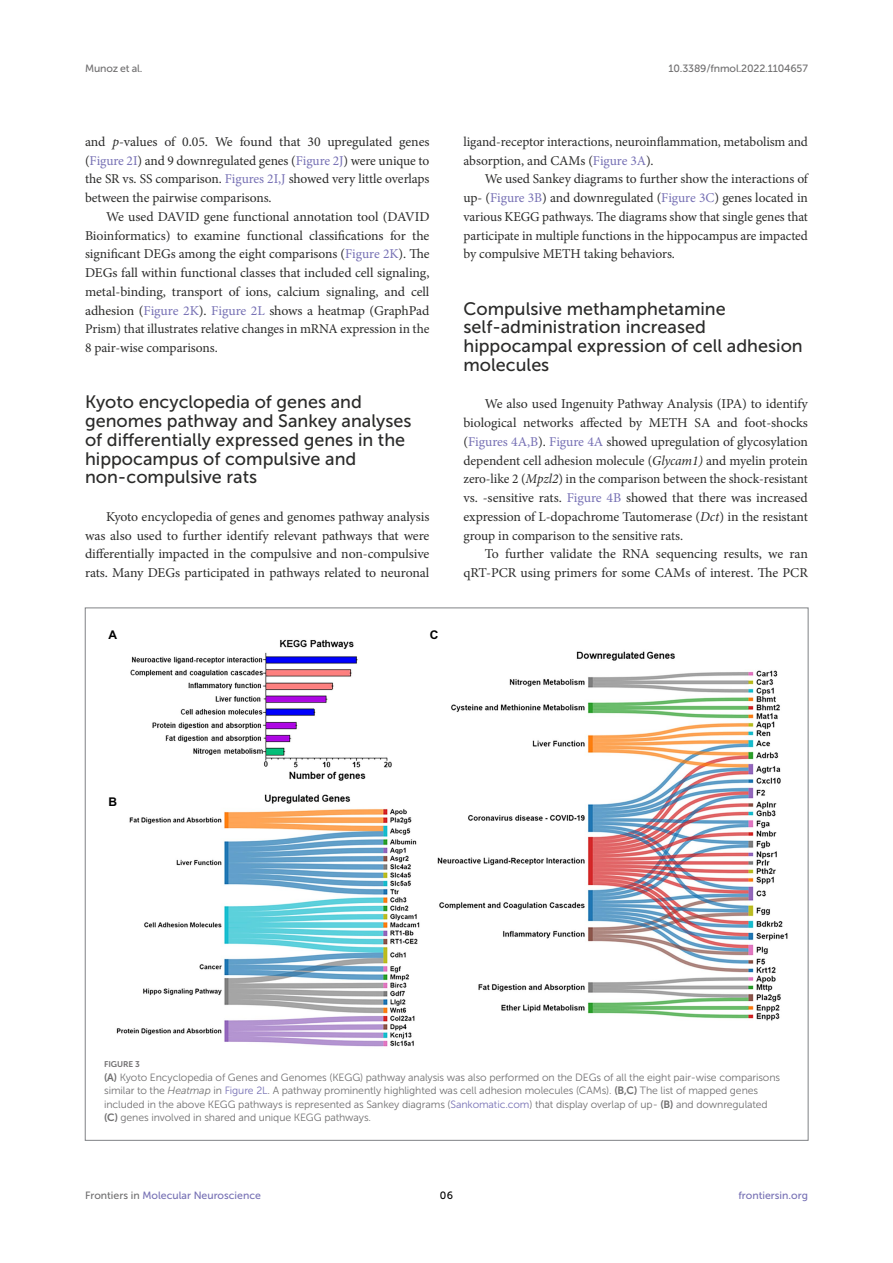
<style>
.page{position:relative;width:893px;height:1263px;background:#fff}
.page>*{position:absolute;margin:0;border:0;box-sizing:border-box;transform-origin:0 0}
.HEAD_2{font:18px/18.8px "Museo Sans 500";color:#2b2b2a}
.TEXT{font:13.5px/18.8px "Minion Pro";letter-spacing:-.005em;color:#2b2b2a;text-align:justify}
.TEXT_FLUSH{font:13.5px/18.8px "Minion Pro";letter-spacing:-.005em;color:#2b2b2a;text-align:justify}
.t1{font:700 12px "Arial";color:#000}
.FIG_LEG{font:10.5px/13.5px "Museo Sans 300";letter-spacing:-.01em;color:#706f70}
.t2{font:10.5px "Museo Sans 500";color:#7670b4}
.t3{font:10.5px "Museo Sans 500";letter-spacing:-.015em;color:#706f70}
.t4{font:10.5px "Museo Sans 500";color:#000}
.FIG_HD{font:8.25px "Museo Sans 700";letter-spacing:-.01em;color:#706f70}
.s1{font-style:italic}
.s2{color:#7670b4}
.s3{font-family:"Museo Sans 700"}
.s4{color:#706f70}
</style>
<div class="page">
<img style="left:116px;top:639px;width:672px;height:408px">
<p class="t3" style="left:85px;top:63px;width:59px">Munoz et al.</p>
<p class="t3" style="left:669px;top:63px;width:141px">10.3389/fnmol.2022.1104657</p>
<p class="TEXT" style="left:85px;top:132px;width:346px">and <span class="s1">p</span>-values of 0.05. We found that 30 upregulated genes (<span class="s2">Figure 2I</span>) and 9 downregulated genes (<span class="s2">Figure 2J</span>) were unique to the SR vs. SS comparison. <span class="s2">Figures 2I,J</span> showed very little overlaps between the pairwise comparisons.</p>
<p class="TEXT" style="left:85px;top:207px;width:346px;text-indent:21px">We used DAVID gene functional annotation tool (DAVID Bioinformatics) to examine functional classifications for the significant DEGs among the eight comparisons (<span class="s2">Figure 2K</span>). The DEGs fall within functional classes that included cell signaling, metal-binding, transport of ions, calcium signaling, and cell adhesion (<span class="s2">Figure 2K</span>). <span class="s2">Figure 2L</span> shows a heatmap (GraphPad Prism) that illustrates relative changes in mRNA expression in the 8 pair-wise comparisons.</p>
<p class="HEAD_2" style="left:85px;top:393px;width:328px">Kyoto encyclopedia of genes and genomes pathway and Sankey analyses of differentially expressed genes in the hippocampus of compulsive and non-compulsive rats</p>
<p class="TEXT_FLUSH" style="left:85px;top:507px;width:346px;text-indent:21px">Kyoto encyclopedia of genes and genomes pathway analysis was also used to further identify relevant pathways that were differentially impacted in the compulsive and non-compulsive rats. Many DEGs participated in pathways related to neuronal</p>
<p class="t1" style="left:108px;top:627px;width:10px">A</p>
<p class="t1" style="left:430px;top:627px;width:10px">C</p>
<p class="TEXT_FLUSH" style="left:463px;top:132px;width:346px">ligand-receptor interactions, neuroinflammation, metabolism and absorption, and CAMs (<span class="s2">Figure 3A</span>).</p>
<p class="TEXT" style="left:463px;top:170px;width:346px;text-indent:21px">We used Sankey diagrams to further show the interactions of up- (<span class="s2">Figure 3B</span>) and downregulated (<span class="s2">Figure 3C</span>) genes located in various KEGG pathways. The diagrams show that single genes that participate in multiple functions in the hippocampus are impacted by compulsive METH taking behaviors.</p>
<p class="HEAD_2" style="left:463px;top:299px;width:341px">Compulsive methamphetamine self-administration increased hippocampal expression of cell adhesion molecules</p>
<p class="TEXT_FLUSH" style="left:463px;top:395px;width:346px;text-indent:21px">We also used Ingenuity Pathway Analysis (IPA) to identify biological networks affected by METH SA and foot-shocks (<span class="s2">Figures 4A,B</span>). <span class="s2">Figure 4A</span> showed upregulation of glycosylation dependent cell adhesion molecule (<span class="s1">Glycam1)</span> and myelin protein zero-like 2 (<span class="s1">Mpzl2</span>) in the comparison between the shock-resistant vs. -sensitive rats. <span class="s2">Figure 4B</span> showed that there was increased expression of L-dopachrome Tautomerase (<span class="s1">Dct</span>) in the resistant group in comparison to the sensitive rats.</p>
<p class="TEXT" style="left:463px;top:545px;width:346px;text-align:right">To further validate the RNA sequencing results, we ran qRT-PCR using primers for some CAMs of interest. The PCR</p>
<p class="t1" style="left:108px;top:793px;width:10px">B</p>
<p class="FIG_HD" style="left:104px;top:1060px;width:37px">FIGURE 3</p>
<p class="FIG_LEG" style="left:104px;top:1070px;width:677px"><span class="s3">(A)</span> Kyoto Encyclopedia of Genes and Genomes (KEGG) pathway analysis was also performed on the DEGs of all the eight pair-wise comparisons similar to the <span class="s1">Heatmap</span> in <span class="s2">Figure 2L</span>. A pathway prominently highlighted was cell adhesion molecules (CAMs). <span class="s3">(B,C)</span> The list of mapped genes included in the above KEGG pathways is represented as Sankey diagrams (<span class="s2">Sankomatic.com</span>) that display overlap of up- <span class="s3">(B)</span> and downregulated <span class="s3">(C)</span> genes involved in shared and unique KEGG pathways.</p>
<p class="t2" style="left:85px;top:1190px;width:177px"><span class="s4">Frontiers in</span> Molecular Neuroscience</p>
<p class="t4" style="left:440px;top:1190px;width:15px">06</p>
<p class="t2" style="left:738px;top:1190px;width:71px">frontiersin.org</p>
</div>
